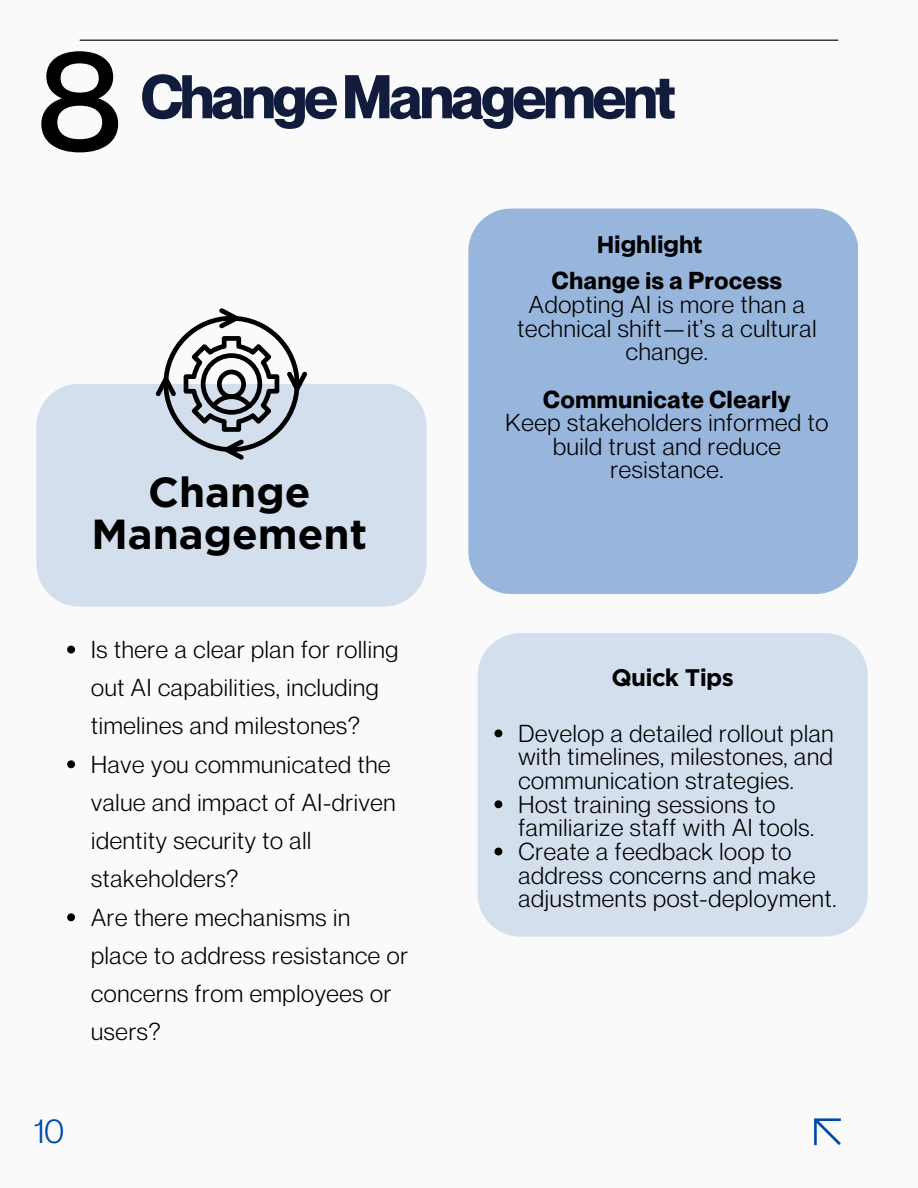
<style>
.page{position:relative;width:918px;height:1188px;background:#fafafa}
.page>*{position:absolute;margin:0;border:0;box-sizing:border-box;transform-origin:0 0}
.t1{font:142.5px "Montserrat";color:#000}
.t2{font:700 60.3px "Neue Montreal";letter-spacing:-.05em;color:#111b3c}
.t3{font:700 42px/41.7px "Gotham";color:#000;text-align:center}
.t4{font:33.9px "Neue Montreal";color:#004aad}
.t5{font:24px/23.7px "Neue Montreal";letter-spacing:.03em;color:#000}
.t6{font:700 24px "Neue Montreal";letter-spacing:.03em;color:#000}
.t7{font:700 24px "Gotham";letter-spacing:-.03em;color:#000}
</style>
<div class="page">
<hr style="left:80px;top:40px;width:758px;height:1px;background:#000">
<svg style="left:814px;top:1118px;width:27px;height:27px"></svg>
<div style="left:36px;top:384px;width:390px;height:223px;background:#d4dfee"></div>
<div style="left:468px;top:209px;width:390px;height:385px;background:#98b5dc"></div>
<div style="left:478px;top:633px;width:390px;height:304px;background:#d4dfee"></div>
<svg style="left:67px;top:646px;width:8px;height:7px"></svg>
<svg style="left:67px;top:760px;width:8px;height:8px"></svg>
<svg style="left:67px;top:913px;width:8px;height:8px"></svg>
<svg style="left:494px;top:729px;width:8px;height:8px"></svg>
<svg style="left:494px;top:800px;width:8px;height:8px"></svg>
<svg style="left:494px;top:848px;width:8px;height:7px"></svg>
<svg style="left:156px;top:308px;width:151px;height:152px"></svg>
<h1 class="t1" style="left:35px;top:8px;width:91px">8</h1>
<p class="t2" style="left:141px;top:60px;width:536px">ChangeManagement</p>
<p class="t7" style="left:596px;top:230px;width:108px">Highlight</p>
<p class="t3" style="left:91px;top:471px;width:277px">Change<br>Management</p>
<p class="t5" style="left:91px;top:630px;width:309px;line-height:38.2px">Is there a clear plan for rolling out AI capabilities, including timelines and milestones?</p>
<p class="t5" style="left:91px;top:745px;width:306px;line-height:38.2px">Have you communicated the value and impact of AI-driven identity security to all stakeholders?</p>
<p class="t5" style="left:91px;top:898px;width:318px;line-height:38.2px">Are there mechanisms in place to address resistance or concerns from employees or users?</p>
<p class="t4" style="left:34px;top:1110px;width:32px">10</p>
<p class="t6" style="left:552px;top:266px;width:232px">Change is a Process</p>
<h3 class="t5" style="left:517px;top:292px;width:301px;text-align:center">Adopting AI is more than a technical shift—it’s a cultural change.</h3>
<p class="t6" style="left:543px;top:384px;width:249px">Communicate Clearly</p>
<p class="t5" style="left:506px;top:410px;width:324px;text-align:center">Keep stakeholders informed to build trust and reduce resistance.</p>
<h2 class="t7" style="left:612px;top:663px;width:124px">Quick Tips</h2>
<p class="t5" style="left:518px;top:721px;width:317px;text-align:justify">Develop a detailed rollout plan with timelines, milestones, and communication strategies.</p>
<h3 class="t5" style="left:518px;top:792px;width:297px">Host training sessions to familiarize staff with AI tools.</h3>
<p class="t5" style="left:518px;top:839px;width:319px">Create a feedback loop to address concerns and make adjustments post-deployment.</p>
</div>
